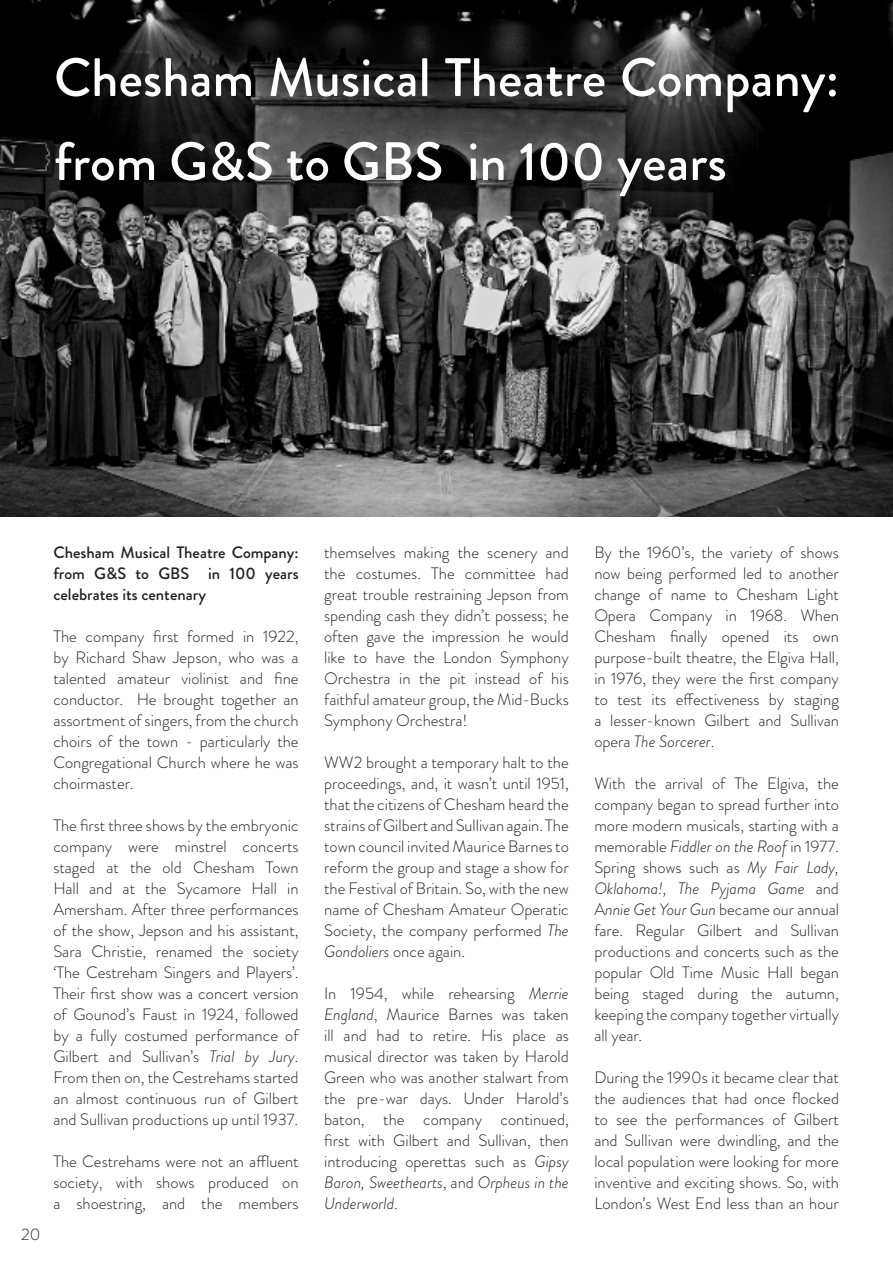
<style>
.page{position:relative;width:893px;height:1263px;background:#fff}
.page>*{position:absolute;margin:0;border:0;box-sizing:border-box;transform-origin:0 0}
.t1{font:500 54px/84px "Brandon Grotesque";color:#fff}
.t2{font:300 16.5px/21px "Brandon Grotesque";color:#231f20;text-align:justify}
.t3{font:500 16.5px/21px "Brandon Grotesque";color:#231f20;text-align:justify}
.s1{font-style:italic}
</style>
<div class="page">
<img style="left:0;top:0;width:893px;height:516px">
<p class="t1" style="left:54px;top:36px;width:786px">Chesham Musical Theatre Company: from G&amp;S to GBS in 100 years</p>
<p class="t2" style="left:21px;top:1224px;width:21px">20</p>
<p class="t3" style="left:53px;top:542px;width:247px">Chesham Musical Theatre Company: from G&amp;S to GBS in 100 years celebrates its centenary</p>
<p class="t2" style="left:53px;top:626px;width:247px">The company first formed in 1922, by Richard Shaw Jepson, who was a talented amateur violinist and fine conductor. He brought together an assortment of singers, from the church choirs of the town - particularly the Congregational Church where he was choirmaster.</p>
<p class="t2" style="left:53px;top:815px;width:247px">The first three shows by the embryonic company were minstrel concerts staged at the old Chesham Town Hall and at the Sycamore Hall in Amersham. After three performances of the show, Jepson and his assistant, Sara Christie, renamed the society ‘The Cestreham Singers and Players’.<br>Their first show was a concert version of Gounod’s Faust in 1924, followed by a fully costumed performance of Gilbert and Sullivan’s <span class="s1">Trial by Jury</span>.<br>From then on, the Cestrehams started an almost continuous run of Gilbert and Sullivan productions up until 1937.</p>
<p class="t2" style="left:53px;top:1151px;width:247px">The Cestrehams were not an affluent society, with shows produced on a shoestring, and the members</p>
<p class="t2" style="left:324px;top:542px;width:246px">themselves making the scenery and the costumes. The committee had great trouble restraining Jepson from spending cash they didn’t possess; he often gave the impression he would like to have the London Symphony Orchestra in the pit instead of his faithful amateur group, the Mid-Bucks Symphony Orchestra!</p>
<p class="t2" style="left:324px;top:752px;width:246px">WW2 brought a temporary halt to the proceedings, and, it wasn’t until 1951, that the citizens of Chesham heard the strains of Gilbert and Sullivan again. The town council invited Maurice Barnes to reform the group and stage a show for the Festival of Britain. So, with the new name of Chesham Amateur Operatic Society, the company performed <span class="s1">The Gondoliers</span> once again.</p>
<p class="t2" style="left:324px;top:983px;width:246px">In 1954, while rehearsing <span class="s1">Merrie England</span>, Maurice Barnes was taken ill and had to retire. His place as musical director was taken by Harold Green who was another stalwart from the pre-war days. Under Harold’s baton, the company continued, first with Gilbert and Sullivan, then introducing operettas such as <span class="s1">Gipsy Baron, Sweethearts</span>, and <span class="s1">Orpheus in the Underworld</span>.</p>
<p class="t2" style="left:594px;top:542px;width:246px">By the 1960’s, the variety of shows now being performed led to another change of name to Chesham Light Opera Company in 1968. When Chesham finally opened its own purpose-built theatre, the Elgiva Hall, in 1976, they were the first company to test its effectiveness by staging a lesser-known Gilbert and Sullivan opera <span class="s1">The Sorcerer</span>.</p>
<p class="t2" style="left:594px;top:773px;width:246px">With the arrival of The Elgiva, the company began to spread further into more modern musicals, starting with a memorable <span class="s1">Fiddler on the Roof</span> in 1977.<br>Spring shows such as <span class="s1">My Fair Lady, Oklahoma!, The Pyjama Game</span> and A<span class="s1">nnie Get Your Gun</span> became our annual fare. Regular Gilbert and Sullivan productions and concerts such as the popular Old Time Music Hall began being staged during the autumn, keeping the company together virtually all year.</p>
<p class="t2" style="left:594px;top:1067px;width:246px">During the 1990s it became clear that the audiences that had once flocked to see the performances of Gilbert and Sullivan were dwindling, and the local population were looking for more inventive and exciting shows. So, with London’s West End less than an hour</p>
</div>
